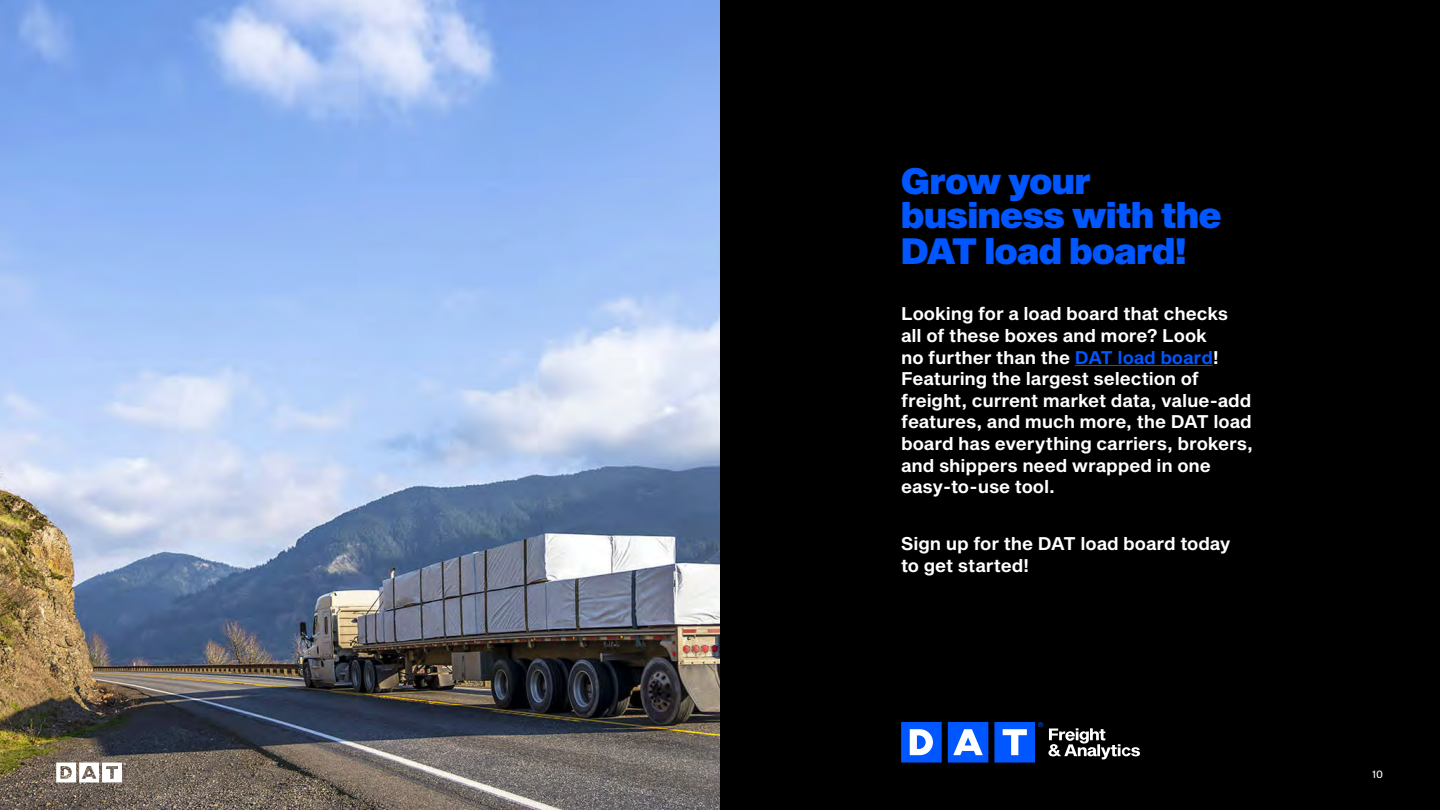
<style>
.page{position:relative;width:1440px;height:810px;background:#fff}
.page>*{position:absolute;margin:0;border:0;box-sizing:border-box;transform-origin:0 0}
.t1{font:36px/34.9px "Sequel Sans Black Head";letter-spacing:-.005em;color:#0056ff}
.t2{font:18px/21.6px "Sequel Sans Semi Bold Body";letter-spacing:-.005em;color:#fff}
.t3{font:10.5px "Sequel Sans Roman Body";color:#fff}
.s1{color:#0056ff}
</style>
<div class="page">
<img style="left:0;top:0;width:720px;height:810px">
<div style="left:720px;top:0;width:720px;height:810px;background:#000"></div>
<svg style="left:56px;top:763px;width:70px;height:19px"></svg>
<hr style="left:1075px;top:365px;width:138px;height:1px;background:#0056ff">
<svg style="left:901px;top:722px;width:239px;height:41px"></svg>
<h1 class="t1" style="left:901px;top:165px;width:322px">Grow your business with the<br>DAT load board!</h1>
<p class="t2" style="left:901px;top:304px;width:353px">Looking for a load board that checks all of these boxes and more? Look<br>no further than the <span class="s1">DAT load board</span>!<br>Featuring the largest selection of freight, current market data, value-add features, and much more, the DAT load board has everything carriers, brokers, and shippers need wrapped in one easy-to-use tool.</p>
<p class="t2" style="left:901px;top:534px;width:331px">Sign up for the DAT load board today to get started!</p>
<p class="t3" style="left:1372px;top:766px;width:12px">10</p>
</div>
